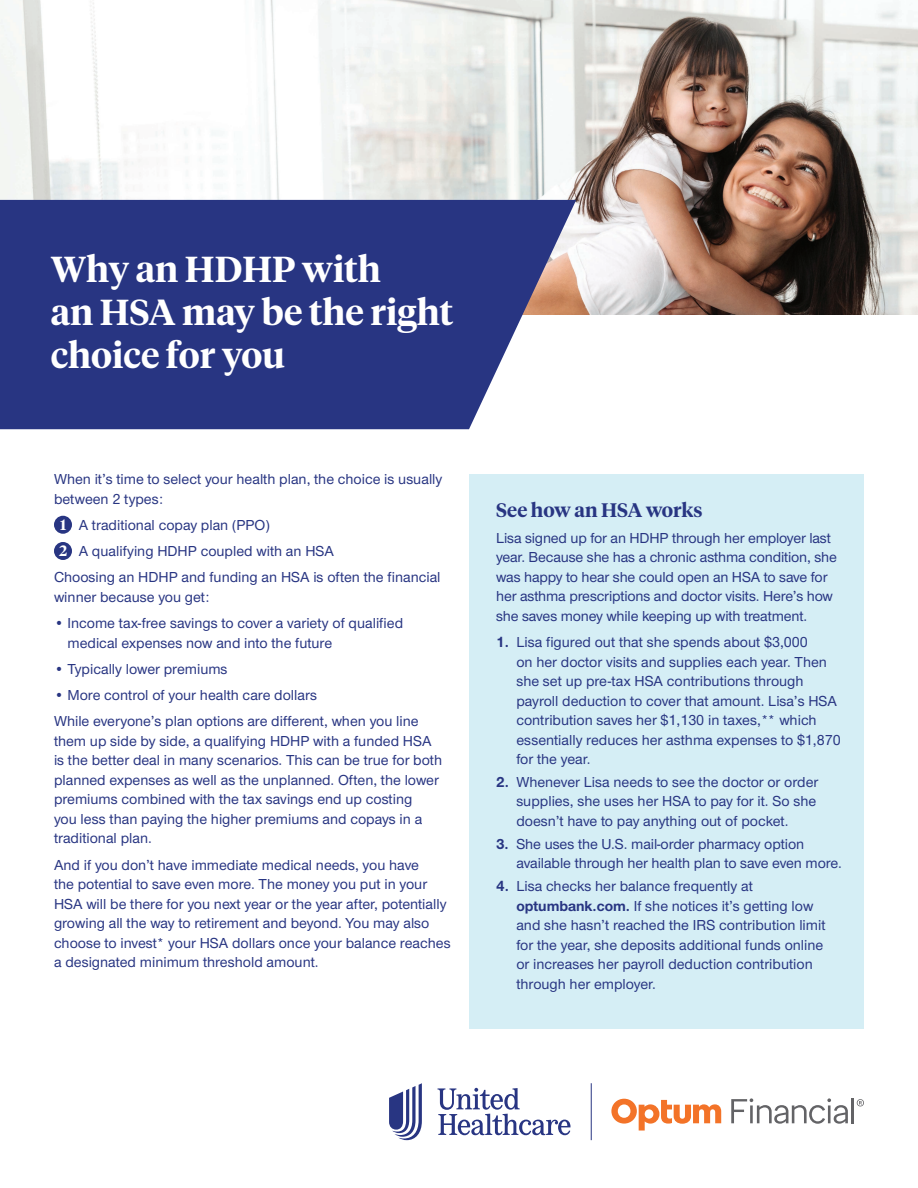
<style>
.page{position:relative;width:918px;height:1188px;background:#fff}
.page>*{position:absolute;margin:0;border:0;box-sizing:border-box;transform-origin:0 0}
.t1{font:600 36px/43.2px "UHC Serif Headline";color:#fff}
.t2{font:600 19.5px "UHC Serif Headline";color:#283582}
.t3{font:500 15px/19.5px "UHC Sans";color:#283582}
.s1{font-family:"UHC Serif Headline";font-weight:600;color:#fff}
.s2{font-weight:700}
</style>
<div class="page">
<img style="left:0;top:0;width:918px;height:315px">
<div style="left:54px;top:516px;width:18px;height:18px;background:#283582;border-radius:50%"></div>
<div style="left:54px;top:542px;width:18px;height:18px;background:#283582;border-radius:50%"></div>
<div style="left:469px;top:474px;width:395px;height:555px;background:#d5eef5"></div>
<div style="left:0;top:200px;width:576px;height:229px;background:#283582"></div>
<hr style="left:591px;top:1083px;width:1px;height:57px;background:#283582">
<svg style="left:389px;top:1083px;width:33px;height:57px"></svg>
<svg style="left:438px;top:1088px;width:133px;height:47px"></svg>
<svg style="left:611px;top:1099px;width:110px;height:32px"></svg>
<svg style="left:731px;top:1098px;width:117px;height:26px"></svg>
<hr style="left:851px;top:1098px;width:3px;height:25px;background:#636366">
<svg style="left:857px;top:1099px;width:7px;height:7px"></svg>
<h1 class="t1" style="left:51px;top:246px;width:404px">Why an HDHP with<br>an HSA may be the right choice for you</h1>
<p class="t3" style="left:54px;top:469px;width:390px">When it’s time to select your health plan, the choice is usually between 2 types:</p>
<p class="t3" style="left:60px;top:515px;width:211px"><span class="s1">1</span> A traditional copay plan (PPO)</p>
<p class="t3" style="left:59px;top:541px;width:276px"><span class="s1">2</span> A qualifying HDHP coupled with an HSA</p>
<p class="t3" style="left:54px;top:567px;width:388px">Choosing an HDHP and funding an HSA is often the financial winner because you get:</p>
<p class="t3" style="left:68px;top:613px;width:337px;text-indent:-14px">• Income tax-free savings to cover a variety of qualified medical expenses now and into the future</p>
<p class="t3" style="left:54px;top:659px;width:175px">• Typically lower premiums</p>
<p class="t3" style="left:54px;top:685px;width:265px">• More control of your health care dollars</p>
<p class="t3" style="left:54px;top:711px;width:390px">While everyone’s plan options are different, when you line them up side by side, a qualifying HDHP with a funded HSA is the better deal in many scenarios. This can be true for both planned expenses as well as the unplanned. Often, the lower premiums combined with the tax savings end up costing<br>you less than paying the higher premiums and copays in a traditional plan.</p>
<p class="t3" style="left:54px;top:854px;width:398px">And if you don’t have immediate medical needs, you have<br>the potential to save even more. The money you put in your HSA will be there for you next year or the year after, potentially growing all the way to retirement and beyond. You may also choose to invest* your HSA dollars once your balance reaches a designated minimum threshold amount.</p>
<h2 class="t2" style="left:496px;top:496px;width:208px">See how an HSA works</h2>
<p class="t3" style="left:496px;top:527px;width:342px">Lisa signed up for an HDHP through her employer last year. Because she has a chronic asthma condition, she was happy to hear she could open an HSA to save for her asthma prescriptions and doctor visits. Here’s how she saves money while keeping up with treatment.</p>
<p class="t3" style="left:516px;top:632px;width:326px;text-indent:-20px"><span class="s2">1.</span> Lisa figured out that she spends about $3,000<br>on her doctor visits and supplies each year. Then she set up pre-tax HSA contributions through payroll deduction to cover that amount. Lisa’s HSA contribution saves her $1,130 in taxes,** which essentially reduces her asthma expenses to $1,870 for the year.</p>
<p class="t3" style="left:516px;top:772px;width:304px;text-indent:-20px"><span class="s2">2.</span> Whenever Lisa needs to see the doctor or order supplies, she uses her HSA to pay for it. So she doesn’t have to pay anything out of pocket.</p>
<p class="t3" style="left:516px;top:833px;width:327px;text-indent:-20px"><span class="s2">3.</span> She uses the U.S. mail-order pharmacy option available through her health plan to save even more.</p>
<p class="t3" style="left:516px;top:876px;width:311px;text-indent:-20px"><span class="s2">4.</span> Lisa checks her balance frequently at <span class="s2">optumbank.com.</span> If she notices it’s getting low and she hasn’t reached the IRS contribution limit for the year, she deposits additional funds online or increases her payroll deduction contribution through her employer.</p>
</div>
